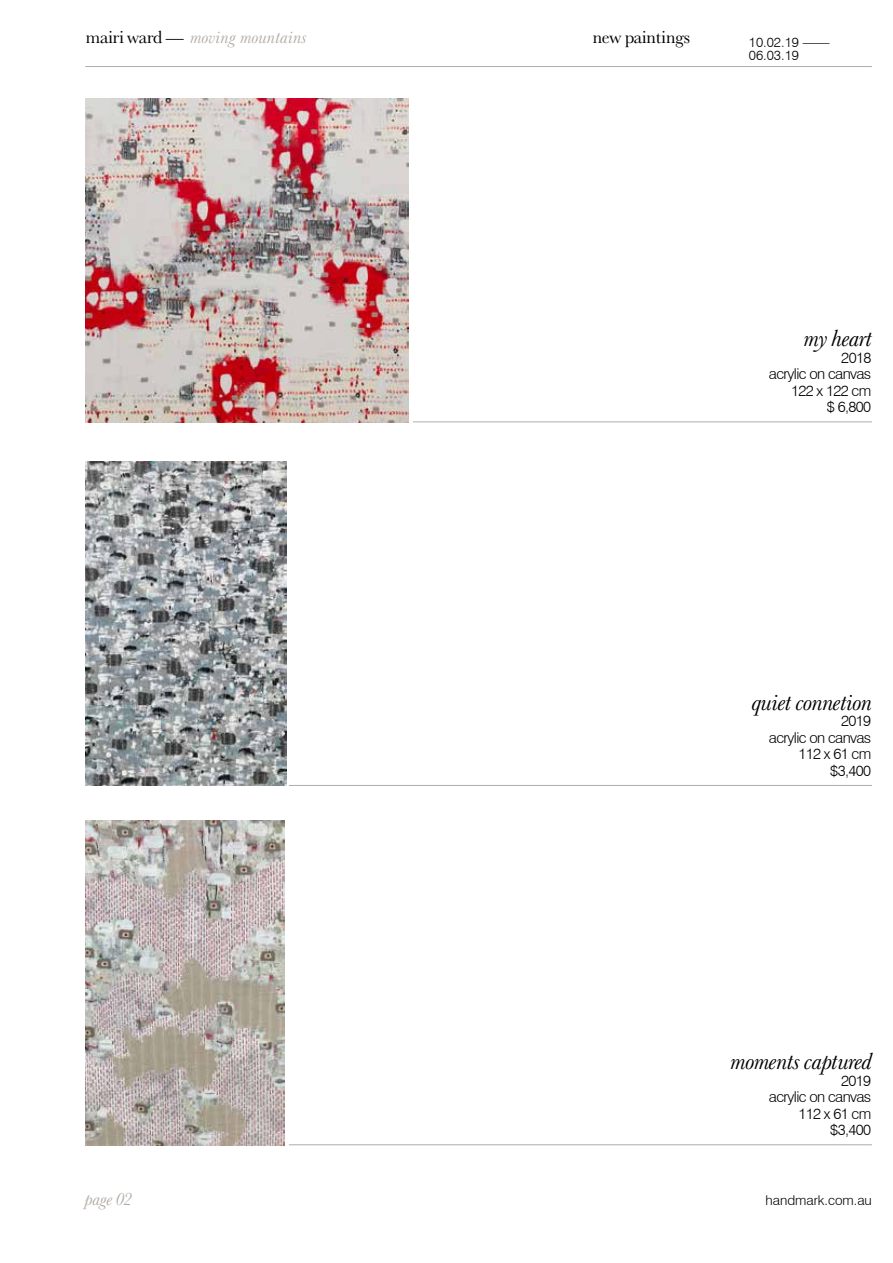
<style>
.page{position:relative;width:893px;height:1263px;background:#fff}
.page>*{position:absolute;margin:0;border:0;box-sizing:border-box;transform-origin:0 0}
.t1{font:italic 24px "Baskerville No 2 BT";letter-spacing:-.04em;color:#000}
.t2{font:italic 18px "Baskerville No 2 BT";letter-spacing:-.02em;color:#b3aca6}
.t3{font:18px "Baskerville No 2 BT";letter-spacing:-.04em;color:#000}
.t4{font:300 15px/16.5px "Swiss 721 BT";letter-spacing:-.04em;color:#000;text-align:right}
.t5{font:300 13.5px/13.5px "Swiss 721 BT";color:#000}
.s1{font-style:normal;color:#000}
</style>
<div class="page">
<img style="left:85px;top:98px;width:323px;height:324px">
<img style="left:85px;top:462px;width:201px;height:324px">
<img style="left:85px;top:821px;width:200px;height:324px">
<hr style="left:85px;top:66px;width:787px;height:1px;background:#b3aca6">
<hr style="left:413px;top:421px;width:459px;height:1px;background:#b3aca6">
<hr style="left:289px;top:1144px;width:583px;height:1px;background:#b3aca6">
<hr style="left:289px;top:785px;width:583px;height:1px;background:#b3aca6">
<p class="t2" style="left:85px;top:27px;width:224px"><span class="s1">mairi ward —</span> moving mountains</p>
<p class="t3" style="left:592px;top:26px;width:100px">new paintings</p>
<p class="t5" style="left:749px;top:35px;width:82px">10.02.19 ——<br>06.03.19</p>
<h1 class="t1" style="left:804px;top:324px;width:71px">my heart</h1>
<p class="t4" style="left:769px;top:349px;width:104px">2018<br>acrylic on canvas<br>122 x 122 cm<br>$ 6,800</p>
<h1 class="t1" style="left:752px;top:687px;width:122px">quiet connetion</h1>
<p class="t4" style="left:769px;top:713px;width:104px">2019<br>acrylic on canvas<br>112 x 61 cm $3,400</p>
<h1 class="t1" style="left:731px;top:1047px;width:143px">moments captured</h1>
<p class="t4" style="left:769px;top:1072px;width:104px">2019<br>acrylic on canvas<br>112 x 61 cm $3,400</p>
<p class="t2" style="left:85px;top:1188px;width:49px">page 02</p>
<p class="t5" style="left:766px;top:1193px;width:108px">handmark.com.au</p>
</div>
